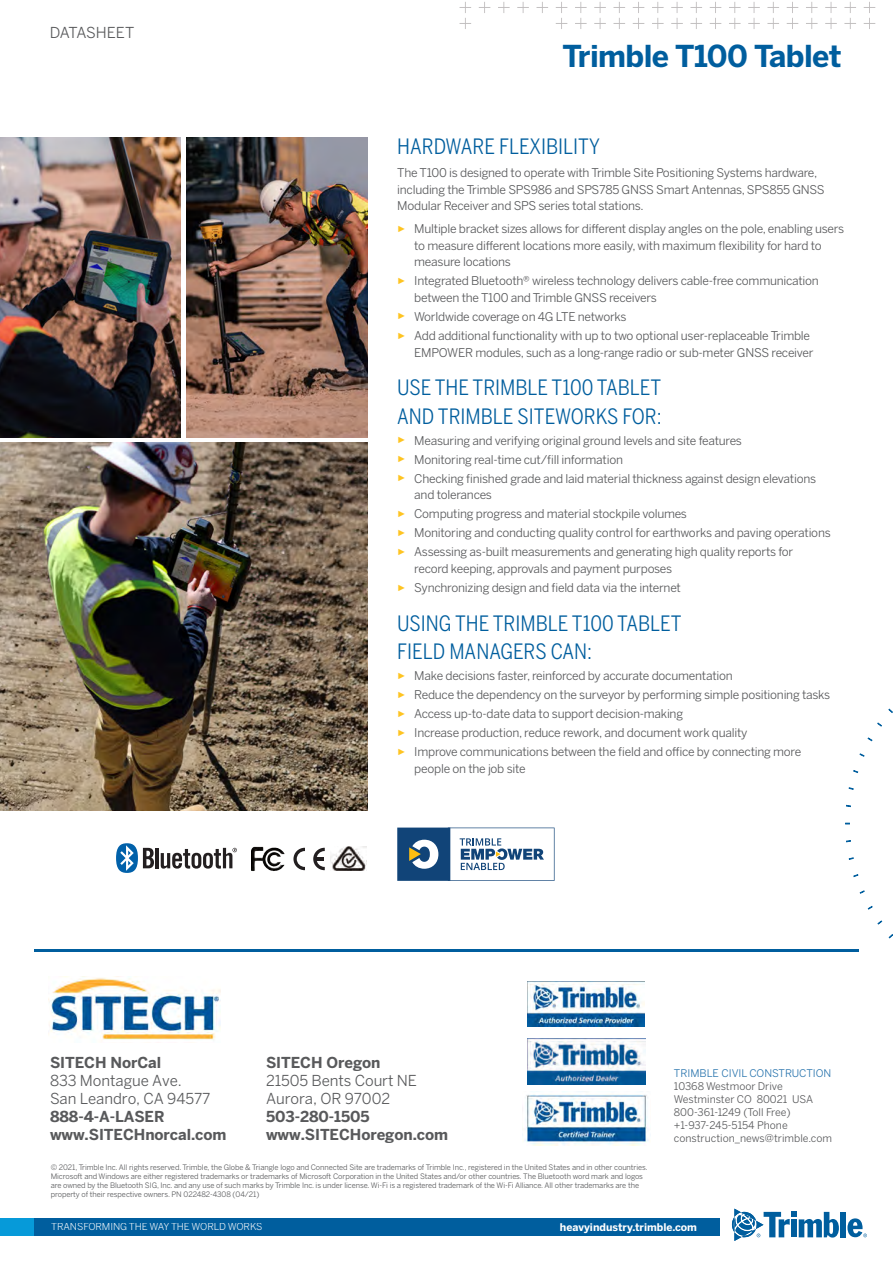
<style>
.page{position:relative;width:893px;height:1263px;background:#fff}
.page>*{position:absolute;margin:0;border:0;box-sizing:border-box;transform-origin:0 0}
.CoverHeadingBack{font:700 30px "Benton Sans";letter-spacing:-.02em;color:#005e9e}
.BodyHeading2{font:21px "Benton Sans Condensed";color:#005e9e}
.BodyHeading1_CAPS{font:21px "Benton Sans Condensed";color:#005e9e}
.t1{font:700 15px "Benton Sans";letter-spacing:-.005em;color:#58595b}
.t2{font:15px "Benton Sans";letter-spacing:-.005em;color:#58595b}
.DocType{font:15px "Benton Sans";letter-spacing:-.01em;color:#57585a}
.BodyText{font:12px/16.5px "Benton Sans";letter-spacing:-.02em;color:#57585a}
.AddressLine{font:10.5px/12.9px "Benton Sans";color:#57585a}
.WebaddressInFooterLi{font:700 10.5px "Benton Sans";color:#fff}
.t3{font:9.75px "Benton Sans";letter-spacing:-.01em;color:#fff}
.CopyrightLine{font:7.5px/9px "Benton Sans";letter-spacing:-.01em;color:#57585a}
.s1{font-family:"Arial";font-size:9px;color:#fec422}
.s2{color:#2572ac}
</style>
<div class="page">
<svg style="left:459px;top:2px;width:416px;height:27px"></svg>
<svg style="left:888px;top:934px;width:5px;height:5px"></svg>
<svg style="left:877px;top:920px;width:5px;height:5px"></svg>
<svg style="left:867px;top:905px;width:6px;height:5px"></svg>
<svg style="left:859px;top:890px;width:6px;height:4px"></svg>
<svg style="left:853px;top:874px;width:6px;height:3px"></svg>
<svg style="left:848px;top:857px;width:6px;height:3px"></svg>
<svg style="left:848px;top:787px;width:6px;height:3px"></svg>
<svg style="left:853px;top:770px;width:5px;height:3px"></svg>
<svg style="left:859px;top:753px;width:6px;height:4px"></svg>
<svg style="left:867px;top:737px;width:6px;height:4px"></svg>
<svg style="left:877px;top:722px;width:5px;height:5px"></svg>
<svg style="left:888px;top:708px;width:5px;height:5px"></svg>
<img style="left:0;top:138px;width:180px;height:299px">
<img style="left:187px;top:138px;width:180px;height:299px">
<img style="left:0;top:443px;width:367px;height:367px">
<div style="left:840px;top:1212px;width:6px;height:25px;background:#005e9e"></div>
<svg style="left:732px;top:1208px;width:107px;height:33px"></svg>
<svg style="left:847px;top:1218px;width:20px;height:19px"></svg>
<div style="left:0;top:1218px;width:717px;height:17px;background:#069ad9"></div>
<div style="left:34px;top:1218px;width:685px;height:17px;background:#005e9e"></div>
<hr style="left:34px;top:949px;width:825px;height:2px;background:#005e9e">
<hr style="left:155px;top:848px;width:4px;height:20px;background:#231f20">
<svg style="left:116px;top:843px;width:38px;height:30px"></svg>
<svg style="left:161px;top:848px;width:76px;height:21px"></svg>
<svg style="left:293px;top:848px;width:12px;height:22px"></svg>
<svg style="left:313px;top:848px;width:12px;height:22px"></svg>
<img style="left:331px;top:847px;width:35px;height:24px">
<img style="left:251px;top:847px;width:34px;height:24px">
<svg style="left:397px;top:827px;width:157px;height:54px"></svg>
<img style="left:48px;top:976px;width:172px;height:64px">
<img style="left:528px;top:1039px;width:117px;height:45px">
<img style="left:525px;top:1091px;width:124px;height:55px">
<img style="left:527px;top:981px;width:118px;height:46px">
<p class="DocType" style="left:50px;top:24px;width:86px">DATASHEET</p>
<p class="CoverHeadingBack" style="left:563px;top:38px;width:281px">Trimble T100 Tablet</p>
<p class="BodyHeading2" style="left:397px;top:134px;width:204px">HARDWARE FLEXIBILITY</p>
<p class="BodyText" style="left:397px;top:164px;width:429px">The T100 is designed to operate with Trimble Site Positioning Systems hardware, including the Trimble SPS986 and SPS785 GNSS Smart Antennas, SPS855 GNSS<br>Modular Receiver and SPS series total stations.</p>
<p class="BodyText" style="left:414px;top:221px;width:431px;text-indent:-17px"><span class="s1">►</span> Multiple bracket sizes allows for different display angles on the pole, enabling users to measure different locations more easily, with maximum flexibility for hard to measure locations</p>
<p class="BodyText" style="left:414px;top:273px;width:406px;text-indent:-17px"><span class="s1">►</span> Integrated Bluetooth® wireless technology delivers cable-free communication between the T100 and Trimble GNSS receivers</p>
<p class="BodyText" style="left:397px;top:308px;width:231px"><span class="s1">►</span> Worldwide coverage on 4G LTE networks</p>
<p class="BodyText" style="left:397px;top:327px;width:418px;text-align:right"><span class="s1">►</span> Add additional functionality with up to two optional user‑replaceable Trimble<br>EMPOWER modules, such as a long-range radio or sub-meter GNSS receiver</p>
<p class="BodyHeading2" style="left:397px;top:375px;width:266px">USE THE TRIMBLE T100 TABLET</p>
<p class="BodyHeading1_CAPS" style="left:397px;top:404px;width:266px">AND TRIMBLE SITEWORKS FOR:</p>
<p class="BodyText" style="left:397px;top:432px;width:346px"><span class="s1">►</span> Measuring and verifying original ground levels and site features</p>
<p class="BodyText" style="left:397px;top:451px;width:227px"><span class="s1">►</span> Monitoring real-time cut/fill information</p>
<p class="BodyText" style="left:414px;top:470px;width:403px;text-indent:-17px"><span class="s1">►</span> Checking finished grade and laid material thickness against design elevations and tolerances</p>
<p class="BodyText" style="left:397px;top:506px;width:291px"><span class="s1">►</span> Computing progress and material stockpile volumes</p>
<p class="BodyText" style="left:397px;top:525px;width:435px"><span class="s1">►</span> Monitoring and conducting quality control for earthworks and paving operations</p>
<p class="BodyText" style="left:414px;top:544px;width:381px;text-indent:-17px"><span class="s1">►</span> Assessing as-built measurements and generating high quality reports for record keeping, approvals and payment purposes</p>
<p class="BodyText" style="left:397px;top:579px;width:285px"><span class="s1">►</span> Synchronizing design and field data via the internet</p>
<p class="BodyHeading2" style="left:397px;top:610px;width:286px">USING THE TRIMBLE T100 TABLET</p>
<p class="BodyHeading1_CAPS" style="left:397px;top:639px;width:196px">FIELD MANAGERS CAN:</p>
<p class="BodyText" style="left:397px;top:668px;width:337px"><span class="s1">►</span> Make decisions faster, reinforced by accurate documentation</p>
<p class="BodyText" style="left:397px;top:687px;width:435px"><span class="s1">►</span> Reduce the dependency on the surveyor by performing simple positioning tasks</p>
<p class="BodyText" style="left:397px;top:706px;width:287px"><span class="s1">►</span> Access up-to-date data to support decision-making</p>
<p class="BodyText" style="left:397px;top:725px;width:352px"><span class="s1">►</span> Increase production, reduce rework, and document work quality</p>
<p class="BodyText" style="left:414px;top:744px;width:389px;text-indent:-17px"><span class="s1">►</span> Improve communications between the field and office by connecting more people on the job site</p>
<p class="t1" style="left:50px;top:1053px;width:113px">SITECH NorCal</p>
<p class="t1" style="left:266px;top:1053px;width:116px">SITECH Oregon</p>
<p class="t2" style="left:50px;top:1071px;width:133px">833 Montague Ave.</p>
<p class="t2" style="left:266px;top:1071px;width:152px">21505 Bents Court NE</p>
<p class="t2" style="left:50px;top:1089px;width:162px">San Leandro, CA 94577</p>
<p class="t2" style="left:266px;top:1089px;width:126px">Aurora, OR 97002</p>
<p class="t1" style="left:50px;top:1107px;width:116px">888-4-A-LASER</p>
<p class="t1" style="left:266px;top:1107px;width:105px">503-280-1505</p>
<p class="t1" style="left:50px;top:1125px;width:178px">www.SITECHnorcal.com</p>
<p class="t1" style="left:266px;top:1125px;width:184px">www.SITECHoregon.com</p>
<p class="CopyrightLine" style="left:51px;top:1163px;width:599px">© 2021, Trimble Inc. All rights reserved. Trimble, the Globe &amp; Triangle logo and Connected Site are trademarks of Trimble Inc., registered in the United States and in other countries.<br>Microsoft and Windows are either registered trademarks or trademarks of Microsoft Corporation in the United States and/or other countries. The Bluetooth word mark and logos are owned by the Bluetooth SIG, Inc. and any use of such marks by Trimble Inc. is under license. Wi-Fi is a registered trademark of the Wi-Fi Alliance. All other trademarks are the property of their respective owners. PN 022482-4308 (04/21)</p>
<p class="AddressLine" style="left:674px;top:1067px;width:160px"><span class="s2">TRIMBLE CIVIL CONSTRUCTION<br></span>10368 Westmoor Drive<br>Westminster CO 80021 USA<br>800-361-1249 (Toll Free) +1-937-245-5154 Phone construction_news@trimble.com</p>
<p class="t3" style="left:51px;top:1221px;width:213px">TRANSFORMING THE WAY THE WORLD WORKS</p>
<p class="WebaddressInFooterLi" style="left:560px;top:1220px;width:139px">heavyindustry.trimble.com</p>
</div>
